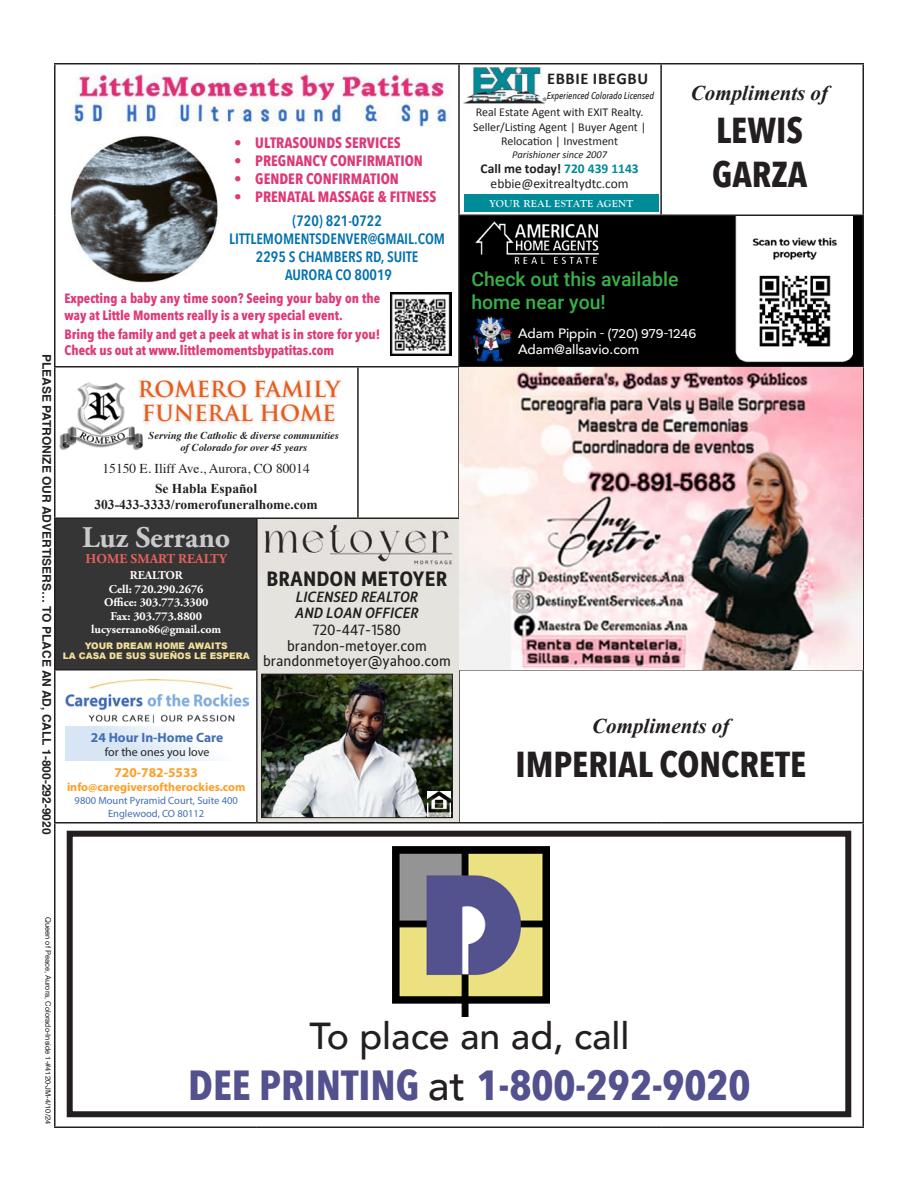
<style>
.page{position:relative;width:918px;height:1188px;background:#fff}
.page>*{position:absolute;margin:0;border:0;box-sizing:border-box;transform-origin:0 0}
.t1{font:700 42px "Avenir Next Condensed";color:#53518e}
.t2{font:500 37.5px "Avenir";color:#231f20}
.t3{font:700 36px/43.2px "Avenir Next Condensed";color:#231f20}
.t4{font:700 30px "Adobe Garamond Pro";color:#c9cacc}
.t5{font:600 21.6px/24px "Trajan Pro 3";color:#e75d1b}
.t6{font:italic 700 21px "Times New Roman";color:#231f20}
.t7{font:700 21px "Alber New";color:#231f20}
.t8{font:500 19.5px/23.4px "Roboto";color:#3ab049}
.t9{font:700 16.5px "Calibri";letter-spacing:.04em;color:#231f20}
.t10{font:700 15px/24px "Avenir Next Condensed";color:#de3977;text-align:center}
.t11{font:600 15px/18px "Avenir Next Condensed";color:#0471ad;text-align:center}
.t12{font:15px/15.8px "Alber New";color:#231f20;text-align:center}
.t13{font:italic 500 15px/15.8px "Alber New";color:#231f20}
.t14{font:700 13.5px/16.2px "Avenir Next Condensed";color:#de3977}
.t15{font:13.5px/20.7px "Times";color:#231f20;text-align:center}
.t16{font:13.5px/15px "Calibri";color:#231f20;text-align:center}
.t17{font:500 13.5px/16.2px "Avenir";color:#fff}
.t18{font:700 13.5px "Times New Roman";color:#231f20}
.t19{font:700 13.5px "Myriad Pro";color:#436eb3}
.t20{font:700 13.5px "Adobe Garamond Pro";color:#e7615a}
.t21{font:700 13.5px "Myriad Pro";color:#fd9f29}
.t22{font:12px/14.4px "Calibri";color:#231f20;text-align:center}
.t23{font:700 12px/13.5px "Adobe Garamond Pro";color:#fff;text-align:center}
.t24{font:700 12px "Helvetica";color:#231f20}
.t25{font:700 12px "Myriad Pro";color:#fd9f29}
.t26{font:12px "Myriad Pro";color:#262626}
.t27{font:italic 700 10.5px/12.6px "Times";color:#231f20;text-align:center}
.t28{font:10.5px/12.6px "Myriad Pro";color:#436eb3;text-align:center}
.t29{font:italic 10.5px "Calibri";color:#231f20}
.t30{font:700 10.5px "Goudy Old Style T";letter-spacing:.03em;color:#fff}
.t31{font:italic 500 9.75px "Avenir Next Condensed";color:#231f20}
.t32{font:900 9px/10.8px "Arial";color:#f2de99;text-align:center}
.t33{font:7.5px "Helvetica";color:#231f20}
.s1{font-weight:600;color:#0471ad}
.s2{font-family:"Times New Roman";font-weight:700}
.s3{font-weight:700}
.s4{font-weight:700;color:#008b99}
.s5{font-family:"Basic Sans";font-weight:400}
.s6{font-family:"Avenir";font-weight:500;color:#231f20}
</style>
<div class="page">
<div style="left:459px;top:215px;width:404px;height:152px;background:#000001"></div>
<div style="left:55px;top:518px;width:202px;height:152px;background:#363536"></div>
<hr style="left:54px;top:63px;width:203px;height:1px;background:#231f20">
<hr style="left:54px;top:64px;width:2px;height:151px;background:#231f20">
<hr style="left:257px;top:63px;width:101px;height:1px;background:#231f20">
<hr style="left:358px;top:63px;width:101px;height:1px;background:#231f20">
<hr style="left:459px;top:63px;width:202px;height:1px;background:#231f20">
<hr style="left:458px;top:64px;width:2px;height:150px;background:#231f20">
<hr style="left:661px;top:63px;width:203px;height:1px;background:#231f20">
<hr style="left:660px;top:64px;width:2px;height:150px;background:#231f20">
<hr style="left:862px;top:64px;width:2px;height:150px;background:#231f20">
<hr style="left:54px;top:215px;width:2px;height:151px;background:#231f20">
<hr style="left:54px;top:366px;width:203px;height:2px;background:#231f20">
<hr style="left:54px;top:368px;width:2px;height:150px;background:#231f20">
<hr style="left:257px;top:366px;width:101px;height:2px;background:#231f20">
<hr style="left:358px;top:366px;width:101px;height:2px;background:#231f20">
<hr style="left:357px;top:368px;width:2px;height:150px;background:#231f20">
<hr style="left:458px;top:368px;width:2px;height:150px;background:#231f20">
<hr style="left:862px;top:368px;width:2px;height:150px;background:#231f20">
<hr style="left:54px;top:518px;width:203px;height:1px;background:#231f20">
<hr style="left:54px;top:519px;width:2px;height:150px;background:#231f20">
<hr style="left:257px;top:518px;width:101px;height:1px;background:#231f20">
<hr style="left:256px;top:519px;width:2px;height:150px;background:#231f20">
<hr style="left:358px;top:518px;width:102px;height:1px;background:#231f20">
<hr style="left:458px;top:519px;width:2px;height:150px;background:#231f20">
<hr style="left:862px;top:518px;width:2px;height:151px;background:#231f20">
<hr style="left:54px;top:669px;width:204px;height:1px;background:#231f20">
<hr style="left:54px;top:670px;width:2px;height:152px;background:#231f20">
<hr style="left:256px;top:670px;width:2px;height:152px;background:#231f20">
<hr style="left:458px;top:669px;width:203px;height:1px;background:#231f20">
<hr style="left:458px;top:670px;width:2px;height:152px;background:#231f20">
<hr style="left:661px;top:669px;width:203px;height:1px;background:#231f20">
<hr style="left:862px;top:670px;width:2px;height:152px;background:#231f20">
<hr style="left:54px;top:822px;width:203px;height:2px;background:#231f20">
<hr style="left:54px;top:824px;width:2px;height:302px;background:#231f20">
<hr style="left:257px;top:822px;width:101px;height:2px;background:#231f20">
<hr style="left:358px;top:822px;width:101px;height:2px;background:#231f20">
<hr style="left:459px;top:822px;width:202px;height:2px;background:#231f20">
<hr style="left:661px;top:822px;width:203px;height:2px;background:#231f20">
<hr style="left:862px;top:824px;width:2px;height:302px;background:#231f20">
<hr style="left:54px;top:1126px;width:203px;height:2px;background:#231f20">
<hr style="left:257px;top:1126px;width:101px;height:2px;background:#231f20">
<hr style="left:358px;top:1126px;width:101px;height:2px;background:#231f20">
<hr style="left:459px;top:1126px;width:202px;height:2px;background:#231f20">
<hr style="left:661px;top:1126px;width:203px;height:2px;background:#231f20">
<hr style="left:458px;top:214px;width:203px;height:2px;background:#231f20">
<hr style="left:458px;top:216px;width:2px;height:150px;background:#231f20">
<hr style="left:661px;top:214px;width:203px;height:2px;background:#231f20">
<hr style="left:862px;top:216px;width:2px;height:150px;background:#231f20">
<hr style="left:459px;top:366px;width:202px;height:2px;background:#231f20">
<hr style="left:661px;top:366px;width:203px;height:2px;background:#231f20">
<img style="left:460px;top:368px;width:402px;height:301px">
<div style="left:258px;top:519px;width:200px;height:303px;background:#e5e3dd"></div>
<img style="left:263px;top:676px;width:188px;height:140px">
<div style="left:261px;top:674px;width:192px;height:144px;border:1px solid #231f20"></div>
<img style="left:264px;top:524px;width:189px;height:41px">
<img style="left:428px;top:792px;width:23px;height:25px">
<img style="left:59px;top:382px;width:84px;height:69px">
<div style="left:67px;top:831px;width:784px;height:286px;border:6px solid #231f20"></div>
<div style="left:136px;top:378px;width:208px;height:48px;background:#231f20;opacity:.19"></div>
<img style="left:463px;top:68px;width:84px;height:36px">
<div style="left:464px;top:195px;width:194px;height:17px;background:#008b99"></div>
<img style="left:77px;top:74px;width:372px;height:26px">
<img style="left:73px;top:100px;width:378px;height:26px">
<img style="left:70px;top:135px;width:148px;height:148px">
<img style="left:391px;top:292px;width:60px;height:63px">
<img style="left:393px;top:846px;width:157px;height:171px">
<img style="left:736px;top:217px;width:117px;height:146px">
<img style="left:475px;top:221px;width:125px;height:43px">
<img style="left:472px;top:315px;width:41px;height:48px">
<img style="left:65px;top:695px;width:184px;height:27px">
<img style="left:88px;top:679px;width:147px;height:10px">
<div style="left:65px;top:727px;width:184px;height:34px;background:linear-gradient(to right,#cedff1,#fff)"></div>
<p class="t24" style="left:54px;top:354px;width:482px;rotate:90deg">PLEASE PATRONIZE OUR ADVERTISERS… TO PLACE AN AD, CALL 1-800-292-9020</p>
<p class="t10" style="left:234px;top:130px;width:168px">• ULTRASOUNDS SERVICES</p>
<p class="t10" style="left:234px;top:148px;width:190px">• PREGNANCY CONFIRMATION</p>
<p class="t10" style="left:234px;top:166px;width:166px">• GENDER CONFIRMATION</p>
<p class="t10" style="left:234px;top:184px;width:204px">• PRENATAL MASSAGE &amp; FITNESS <span class="s1">(720) 821-0722</span></p>
<p class="t11" style="left:229px;top:229px;width:217px">LITTLEMOMENTSDENVER@GMAIL.COM<br>2295 S CHAMBERS RD, SUITE<br>AURORA CO 80019</p>
<p class="t14" style="left:64px;top:290px;width:317px">Expecting a baby any time soon? Seeing your baby on the way at Little Moments really is a very special event.</p>
<p class="t14" style="left:64px;top:326px;width:317px">Bring the family and get a peek at what is in store for you!<br>Check us out at www.littlemomentsbypatitas.com</p>
<p class="t5" style="left:138px;top:377px;width:204px">ROMERO FAMILY<br>FUNERAL HOME</p>
<p class="t27" style="left:149px;top:428px;width:192px">Serving the Catholic &amp; diverse communities of Colorado for over 45 years</p>
<p class="t15" style="left:103px;top:457px;width:209px">15150 E. Iliff Ave., Aurora, CO 80014<br><span class="s2">Se Habla Español</span></p>
<p class="t18" style="left:94px;top:496px;width:225px">303-433-3333/romerofuneralhome.com</p>
<p class="t4" style="left:82px;top:520px;width:150px">Luz Serrano</p>
<p class="t20" style="left:86px;top:551px;width:143px">HOME SMART REALTY</p>
<p class="t23" style="left:91px;top:569px;width:132px">REALTOR<br>Cell: 720.290.2676<br>Office: 303.773.3300<br>Fax: 303.773.8800 lucyserrano86@gmail.com</p>
<p class="t32" style="left:63px;top:640px;width:188px">YOUR DREAM HOME AWAITS<br>LA CASA DE SUS SUEÑOS LE ESPERA</p>
<p class="t7" style="left:267px;top:565px;width:182px">BRANDON METOYER</p>
<p class="t13" style="left:295px;top:588px;width:125px">LICENSED REALTOR<br>AND LOAN OFFICER</p>
<p class="t12" style="left:263px;top:621px;width:189px">720-447-1580 brandon-metoyer.com brandonmetoyer@yahoo.com</p>
<p class="t19" style="left:91px;top:728px;width:134px">24 Hour In-Home Care</p>
<p class="t26" style="left:105px;top:745px;width:106px">for the ones you love</p>
<p class="t21" style="left:114px;top:764px;width:85px">720-782-5533</p>
<p class="t25" style="left:67px;top:780px;width:180px">info@caregiversoftherockies.com</p>
<p class="t28" style="left:75px;top:794px;width:165px">9800 Mount Pyramid Court, Suite 400<br>Englewood, CO 80112</p>
<p class="t9" style="left:547px;top:68px;width:103px">EBBIE IBEGBU</p>
<p class="t31" style="left:547px;top:90px;width:109px">Experienced Colorado Licensed</p>
<p class="t22" style="left:473px;top:105px;width:175px">Real Estate Agent with EXIT Realty.<br>Seller/Listing Agent | Buyer Agent |<br>Relocation | Investment</p>
<p class="t29" style="left:512px;top:147px;width:97px">Parishioner since 2007</p>
<p class="t16" style="left:481px;top:161px;width:160px"><span class="s3">Call me today!</span> <span class="s4">720 439 1143 </span>ebbie@exitrealtydtc.com</p>
<p class="t30" style="left:490px;top:197px;width:145px">YOUR REAL ESTATE AGENT</p>
<p class="t6" style="left:691px;top:79px;width:139px">Compliments of</p>
<p class="t3" style="left:712px;top:109px;width:97px">LEWIS<br>GARZA</p>
<p class="t8" style="left:471px;top:266px;width:209px">Check out this available home near you!</p>
<p class="t17" style="left:518px;top:324px;width:180px">Adam Pippin <span class="s5">- (720) 979-1246<br></span>Adam@allsavio.com</p>
<p class="t6" style="left:592px;top:712px;width:139px">Compliments of</p>
<p class="t3" style="left:515px;top:742px;width:292px">IMPERIAL CONCRETE</p>
<p class="t33" style="left:54px;top:917px;width:209px;rotate:90deg">Queen of Peace, Aurora, Colorado-Inside 1-#4120-JM-4/10/24</p>
<p class="t2" style="left:309px;top:1004px;width:322px">To place an ad, call</p>
<p class="t1" style="left:188px;top:1059px;width:564px">DEE PRINTING <span class="s6">at</span> 1-800-292-9020</p>
</div>
